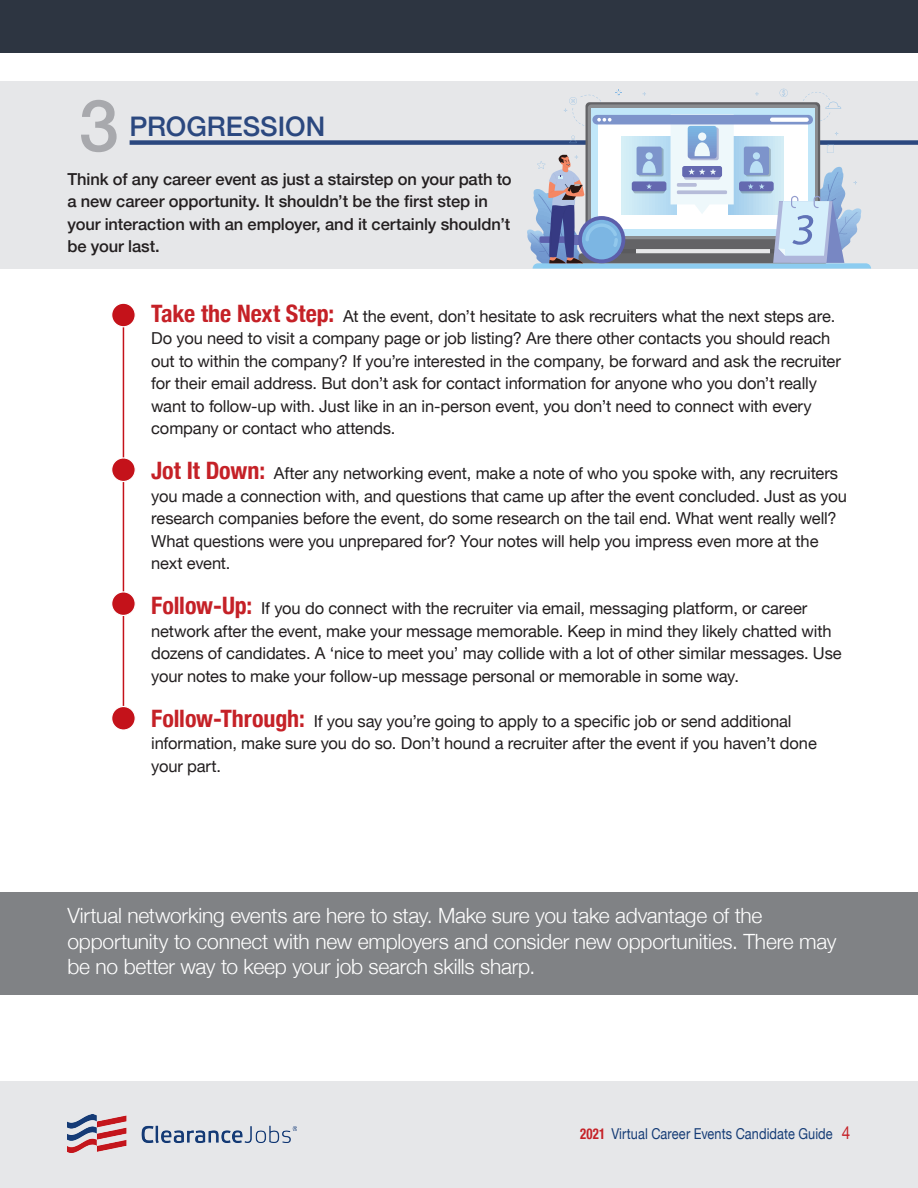
<style>
.page{position:relative;width:918px;height:1188px;background:#fff}
.page>*{position:absolute;margin:0;border:0;box-sizing:border-box;transform-origin:0 0}
.t1{font:500 72px "Helvetica Neue";color:#a8a9ad}
.t2{font:500 27px "Helvetica Neue";color:#2b487f}
.Chart_Head{font:300 21px/25.5px "Helvetica Neue";letter-spacing:-.01em;color:#fff}
.Chart_Head-2{font:16.5px/22.5px "Helvetica Neue";letter-spacing:-.01em;color:#231f20}
.Chart_Head-3{font:500 16.5px/22.5px "Helvetica Neue";letter-spacing:-.005em;color:#231f20}
.t3{font:15px "Helvetica Neue";letter-spacing:.005em;color:#153c76;scale:.85 1}
.s1{font-weight:700;font-stretch:condensed;font-size:24px;color:#c52127}
.s2{font-weight:700;font-stretch:condensed;color:#c52127}
.s3{font-size:18px;color:#c52127}
</style>
<div class="page">
<div style="left:0;top:1082px;width:918px;height:106px;background:#e6e7e9"></div>
<img style="left:68px;top:1115px;width:229px;height:37px">
<div style="left:0;top:81px;width:918px;height:188px;background:#e6e7e9"></div>
<hr style="left:123px;top:315px;width:1px;height:403px;background:#c4121a">
<div style="left:112px;top:303px;width:23px;height:24px;background:#c4121a;border-radius:50%"></div>
<div style="left:111px;top:303px;width:25px;height:24px;border:1px solid #fff;border-radius:50%"></div>
<div style="left:112px;top:458px;width:23px;height:23px;background:#c4121a;border-radius:50%"></div>
<div style="left:111px;top:457px;width:25px;height:25px;border:1px solid #fff;border-radius:50%"></div>
<div style="left:112px;top:592px;width:23px;height:23px;background:#c4121a;border-radius:50%"></div>
<div style="left:111px;top:591px;width:25px;height:25px;border:1px solid #fff;border-radius:50%"></div>
<div style="left:112px;top:707px;width:23px;height:23px;background:#c4121a;border-radius:50%"></div>
<div style="left:111px;top:706px;width:25px;height:25px;border:1px solid #fff;border-radius:50%"></div>
<div style="left:130px;top:140px;width:788px;height:5px;background:#2b487f"></div>
<div style="left:0;top:892px;width:918px;height:102px;background:#808285"></div>
<div style="left:0;top:0;width:918px;height:52px;background:#2d3541"></div>
<svg style="left:527px;top:89px;width:344px;height:180px"></svg>
<p class="t1" style="left:79px;top:68px;width:42px">3</p>
<p class="t2" style="left:130px;top:105px;width:197px">PROGRESSION</p>
<p class="Chart_Head-3" style="left:68px;top:166px;width:446px">Think of any career event as just a stairstep on your path to a new career opportunity. It shouldn’t be the first step in your interaction with an employer, and it certainly shouldn’t be your last.</p>
<p class="Chart_Head-2" style="left:151px;top:305px;width:691px"><span class="s1">Take the Next Step:</span> At the event, don’t hesitate to ask recruiters what the next steps are.<br>Do you need to visit a company page or job listing? Are there other contacts you should reach out to within the company? If you’re interested in the company, be forward and ask the recruiter for their email address. But don’t ask for contact information for anyone who you don’t really want to follow-up with. Just like in an in-person event, you don’t need to connect with every company or contact who attends.</p>
<p class="Chart_Head-2" style="left:151px;top:463px;width:697px"><span class="s1">Jot It Down:</span> After any networking event, make a note of who you spoke with, any recruiters you made a connection with, and questions that came up after the event concluded. Just as you research companies before the event, do some research on the tail end. What went really well?<br>What questions were you unprepared for? Your notes will help you impress even more at the next event.</p>
<p class="Chart_Head-2" style="left:151px;top:598px;width:692px"><span class="s1">Follow-Up:</span> If you do connect with the recruiter via email, messaging platform, or career network after the event, make your message memorable. Keep in mind they likely chatted with dozens of candidates. A ‘nice to meet you’ may collide with a lot of other similar messages. Use your notes to make your follow-up message personal or memorable in some way.</p>
<p class="Chart_Head-2" style="left:151px;top:710px;width:667px"><span class="s1">Follow-Through:</span> If you say you’re going to apply to a specific job or send additional information, make sure you do so. Don’t hound a recruiter after the event if you haven’t done your part.</p>
<p class="Chart_Head" style="left:68px;top:902px;width:771px">Virtual networking events are here to stay. Make sure you take advantage of the opportunity to connect with new employers and consider new opportunities. There may be no better way to keep your job search skills sharp.</p>
<p class="t3" style="left:580px;top:1123px;width:320px"><span class="s2">2021</span> Virtual Career Events Candidate Guide <span class="s3">4</span></p>
</div>
